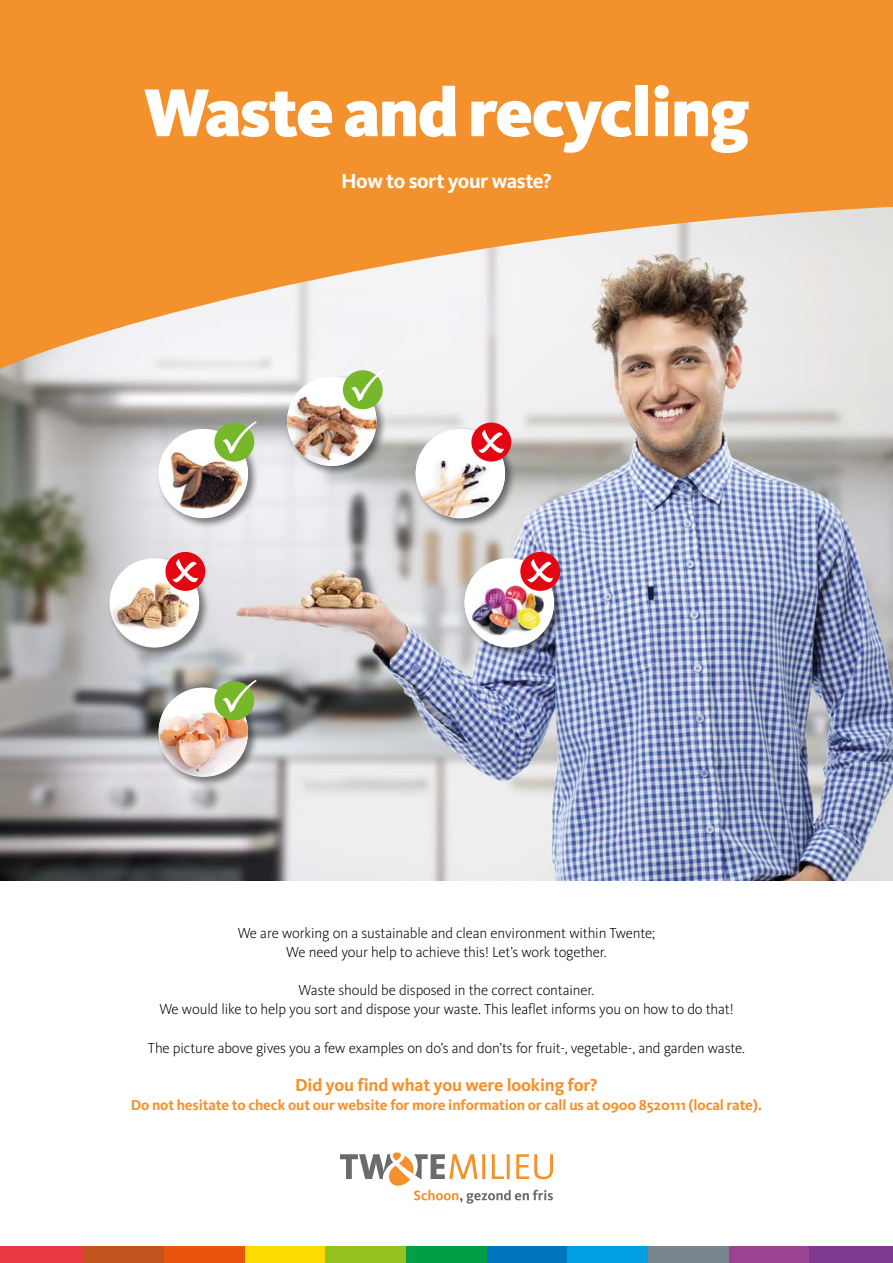
<style>
.page{position:relative;width:893px;height:1263px;background:#fff}
.page>*{position:absolute;margin:0;border:0;box-sizing:border-box;transform-origin:0 0}
.t1{font:900 70.05px "FF Kievit Pro";letter-spacing:-.02em;color:#fff}
.t2{font:700 21px "FF Kievit Pro";letter-spacing:-.02em;color:#fff}
.t3{font:700 18px "FF Kievit Pro";letter-spacing:-.01em;color:#f3912d}
.t4{font:300 15px/19.2px "FF Kievit Pro";letter-spacing:-.01em;color:#000;text-align:center}
.t5{font:700 15px "FF Kievit Pro";letter-spacing:-.01em;color:#f3912d}
</style>
<div class="page">
<img style="left:0;top:376px;width:893px;height:504px">
<div style="left:462px;top:556px;width:103px;height:103px;background:#000;opacity:.5"></div>
<div style="left:465px;top:558px;width:89px;height:89px;background:#fff;border-radius:50%"></div>
<img style="left:465px;top:577px;width:89px;height:67px">
<div style="left:107px;top:556px;width:103px;height:103px;background:#000;opacity:.5"></div>
<div style="left:110px;top:558px;width:89px;height:89px;background:#fff;border-radius:50%"></div>
<img style="left:110px;top:563px;width:89px;height:78px">
<div style="left:413px;top:426px;width:103px;height:103px;background:#000;opacity:.5"></div>
<div style="left:416px;top:429px;width:89px;height:89px;background:#fff;border-radius:50%"></div>
<img style="left:416px;top:453px;width:89px;height:65px">
<div style="left:156px;top:426px;width:103px;height:103px;background:#000;opacity:.5"></div>
<div style="left:159px;top:429px;width:89px;height:89px;background:#fff;border-radius:50%"></div>
<img style="left:159px;top:448px;width:89px;height:67px">
<div style="left:285px;top:374px;width:103px;height:103px;background:#000;opacity:.5"></div>
<div style="left:287px;top:376px;width:90px;height:90px;background:#fff;border-radius:50%"></div>
<img style="left:287px;top:390px;width:90px;height:76px">
<div style="left:471px;top:423px;width:40px;height:39px;background:#e30613;border-radius:50%"></div>
<svg style="left:478px;top:430px;width:26px;height:23px"></svg>
<div style="left:165px;top:552px;width:40px;height:39px;background:#e30613;border-radius:50%"></div>
<svg style="left:172px;top:559px;width:26px;height:23px"></svg>
<div style="left:520px;top:552px;width:40px;height:39px;background:#e30613;border-radius:50%"></div>
<svg style="left:527px;top:559px;width:26px;height:23px"></svg>
<div style="left:214px;top:423px;width:40px;height:39px;background:#76b82a;border-radius:50%"></div>
<svg style="left:223px;top:421px;width:34px;height:33px"></svg>
<div style="left:343px;top:370px;width:40px;height:39px;background:#76b82a;border-radius:50%"></div>
<svg style="left:351px;top:376px;width:34px;height:26px"></svg>
<div style="left:156px;top:685px;width:103px;height:103px;background:#000;opacity:.5"></div>
<div style="left:159px;top:687px;width:89px;height:90px;background:#fff;border-radius:50%"></div>
<img style="left:159px;top:699px;width:89px;height:77px">
<div style="left:214px;top:681px;width:40px;height:39px;background:#76b82a;border-radius:50%"></div>
<svg style="left:223px;top:680px;width:34px;height:33px"></svg>
<svg style="left:0;top:0;width:893px;height:376px;fill:#f3912d"></svg>
<svg style="left:340px;top:1152px;width:213px;height:51px"></svg>
<div style="left:0;top:1246px;width:83px;height:17px;background:#e83943"></div>
<div style="left:83px;top:1246px;width:81px;height:17px;background:#c0541c"></div>
<div style="left:164px;top:1246px;width:81px;height:17px;background:#e9530e"></div>
<div style="left:245px;top:1246px;width:80px;height:17px;background:#fcdc00"></div>
<div style="left:325px;top:1246px;width:81px;height:17px;background:#95c11f"></div>
<div style="left:406px;top:1246px;width:81px;height:17px;background:#009e45"></div>
<div style="left:487px;top:1246px;width:80px;height:17px;background:#0075bf"></div>
<div style="left:567px;top:1246px;width:81px;height:17px;background:#009fe3"></div>
<div style="left:648px;top:1246px;width:81px;height:17px;background:#7a868d"></div>
<div style="left:729px;top:1246px;width:81px;height:17px;background:#9b4392"></div>
<div style="left:810px;top:1246px;width:83px;height:17px;background:#7e398e"></div>
<h1 class="t1" style="left:144px;top:70px;width:607px">Waste and recycling</h1>
<h2 class="t2" style="left:341px;top:169px;width:212px">How to sort your waste?</h2>
<p class="t4" style="left:238px;top:923px;width:419px">We are working on a sustainable and clean environment within Twente;<br>We need your help to achieve this! Let’s work together.</p>
<p class="t4" style="left:159px;top:981px;width:576px">Waste should be disposed in the correct container.<br>We would like to help you sort and dispose your waste. This leaflet informs you on how to do that!</p>
<p class="t4" style="left:148px;top:1038px;width:598px">The picture above gives you a few examples on do’s and don’ts for fruit-, vegetable-, and garden waste.</p>
<p class="t3" style="left:295px;top:1074px;width:304px">Did you find what you were looking for?</p>
<p class="t5" style="left:131px;top:1096px;width:633px">Do not hesitate to check out our website for more information or call us at 0900 8520111 (local rate).</p>
</div>
